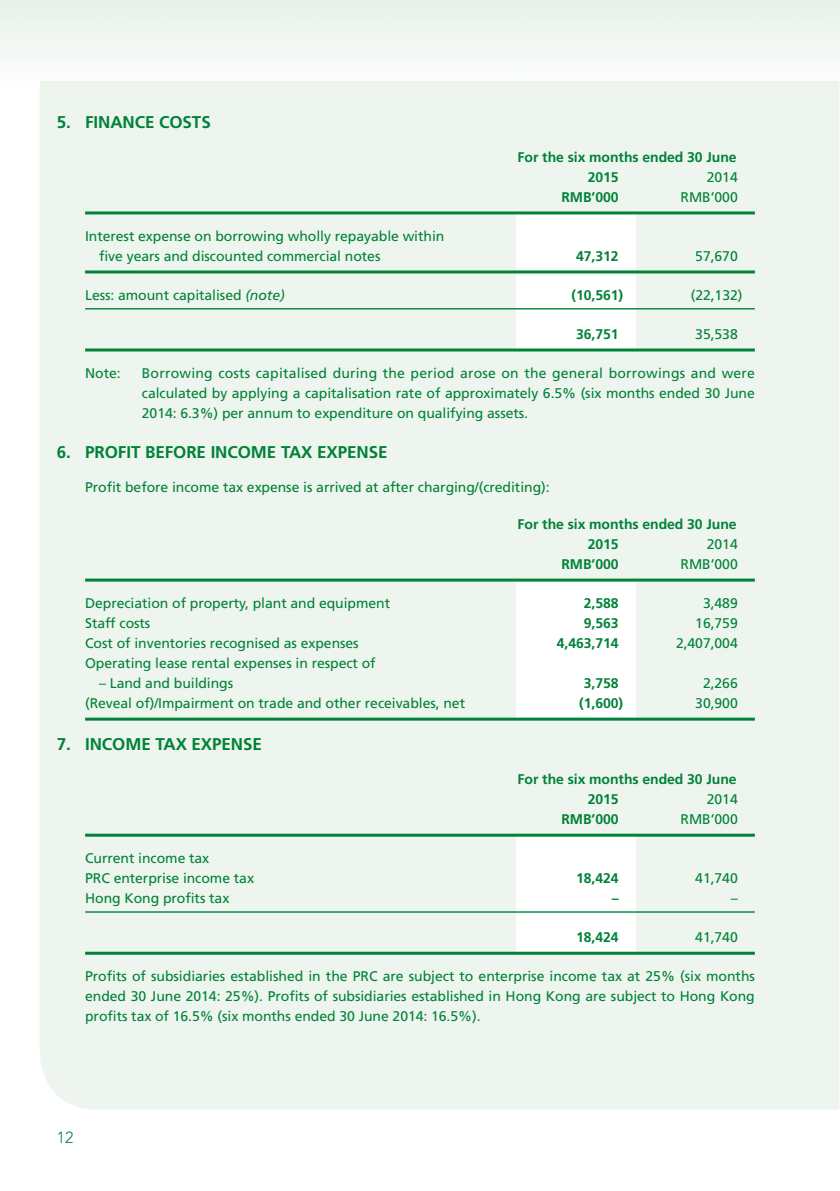
<style>
.page{position:relative;width:840px;height:1191px;background:#fff}
.page>*{position:absolute;margin:0;border:0;box-sizing:border-box;transform-origin:0 0}
.t1{font:700 17px "Frutiger LT Std";letter-spacing:-.005em;color:#008237}
.t2{font:300 16px "Avenir LT Std";color:#008237}
.t3{font:14px/20px "Frutiger LT Std";letter-spacing:-.005em;color:#008237}
.t4{font:700 14px/20px "Frutiger LT Std";letter-spacing:-.005em;color:#008237}
.s1{font-style:italic}
</style>
<div class="page">
<div style="left:40px;top:81px;width:798px;height:1028px;background:#eef5ee"></div>
<div style="left:516px;top:579px;width:119px;height:140px;background:#fff"></div>
<div style="left:516px;top:214px;width:119px;height:136px;background:#fff"></div>
<div style="left:516px;top:835px;width:119px;height:117px;background:#fff"></div>
<hr style="left:85px;top:211px;width:669px;height:3px;background:#008237">
<hr style="left:85px;top:270px;width:669px;height:3px;background:#008237">
<hr style="left:85px;top:308px;width:669px;height:1px;background:#008237">
<hr style="left:85px;top:348px;width:669px;height:3px;background:#008237">
<hr style="left:85px;top:578px;width:669px;height:3px;background:#008237">
<hr style="left:85px;top:717px;width:669px;height:3px;background:#008237">
<hr style="left:85px;top:833px;width:669px;height:3px;background:#008237">
<hr style="left:85px;top:911px;width:669px;height:1px;background:#008237">
<hr style="left:85px;top:951px;width:669px;height:3px;background:#008237">
<p class="t1" style="left:57px;top:112px;width:54px">5. FINAN</p>
<p class="t1" style="left:135px;top:112px;width:77px">CE COSTS</p>
<p class="t3" style="left:99px;top:226px;width:346px;text-indent:-14px">Interest expense on borrowing wholly repayable within five years and discounted commercial notes</p>
<p class="t4" style="left:587px;top:147px;width:150px;text-indent:-70px">For the six months ended 30 June<br>2015</p>
<p class="t3" style="left:706px;top:167px;width:32px">2014</p>
<p class="t4" style="left:561px;top:187px;width:59px">RM B’000</p>
<p class="t3" style="left:680px;top:187px;width:59px">RMB’000</p>
<p class="t4" style="left:576px;top:246px;width:44px">47,312</p>
<p class="t3" style="left:695px;top:246px;width:44px">57,670</p>
<p class="t3" style="left:85px;top:285px;width:201px">Less: amount capitalised <span class="s1">(note)</span></p>
<p class="t4" style="left:571px;top:285px;width:53px">(10,561)</p>
<p class="t3" style="left:690px;top:285px;width:53px">(22,132)</p>
<p class="t4" style="left:576px;top:324px;width:44px">36,751</p>
<p class="t3" style="left:695px;top:324px;width:44px">35,538</p>
<p class="t3" style="left:85px;top:363px;width:37px">Note:</p>
<p class="t3" style="left:142px;top:363px;width:614px;text-align:justify">Borrowing costs capitalised during the period arose on the general borrowings and were calculated by applying a capitalisation rate of approximately 6.5% (six months ended 30 June 2014: 6.3%) per annum to expenditure on qualifying assets.</p>
<p class="t1" style="left:57px;top:442px;width:332px">6. Profit before income tax expense</p>
<p class="t3" style="left:85px;top:477px;width:466px">Profit before income tax expense is arrived at after charging/(crediting):</p>
<p class="t4" style="left:587px;top:514px;width:150px;text-indent:-70px">For the six months ended 30 June<br>2015</p>
<p class="t3" style="left:706px;top:534px;width:32px">2014</p>
<p class="t4" style="left:561px;top:554px;width:59px">RM B’000</p>
<p class="t3" style="left:680px;top:554px;width:59px">RMB’000</p>
<p class="t3" style="left:85px;top:593px;width:306px">Depreciation of property, plant and equipment</p>
<p class="t4" style="left:583px;top:593px;width:36px">2,588</p>
<p class="t3" style="left:702px;top:593px;width:36px">3,489</p>
<p class="t3" style="left:85px;top:613px;width:67px">Staff costs</p>
<p class="t4" style="left:583px;top:613px;width:36px">9,563</p>
<p class="t3" style="left:695px;top:613px;width:44px">16,759</p>
<p class="t3" style="left:85px;top:633px;width:275px">Cost of inventories recognised as expenses</p>
<p class="t4" style="left:556px;top:633px;width:63px">4,463,714</p>
<p class="t3" style="left:675px;top:633px;width:63px">2,407,004</p>
<p class="t3" style="left:85px;top:653px;width:292px">Operating lease rental expenses in respect of</p>
<p class="t3" style="left:99px;top:673px;width:136px">– Land and buildings</p>
<p class="t4" style="left:583px;top:673px;width:36px">3,758</p>
<p class="t3" style="left:702px;top:673px;width:36px">2,266</p>
<p class="t3" style="left:85px;top:693px;width:381px">(Reveal of)/Impairment on trade and other receivables, net</p>
<p class="t4" style="left:579px;top:693px;width:45px">(1,600)</p>
<p class="t3" style="left:695px;top:693px;width:44px">30,900</p>
<p class="t1" style="left:57px;top:734px;width:69px">7. INCOME</p>
<p class="t1" style="left:155px;top:734px;width:68px">TAX EXPEN</p>
<p class="t1" style="left:243px;top:734px;width:18px">SE</p>
<p class="t4" style="left:587px;top:769px;width:150px;text-indent:-70px">For the six months ended 30 June<br>2015</p>
<p class="t3" style="left:706px;top:789px;width:32px">2014</p>
<p class="t3" style="left:85px;top:848px;width:170px">Current income tax<br>PRC enterprise income tax</p>
<p class="t4" style="left:561px;top:809px;width:59px">RM B’000</p>
<p class="t3" style="left:680px;top:809px;width:59px">RMB’000</p>
<p class="t4" style="left:576px;top:868px;width:44px">18,424</p>
<p class="t3" style="left:695px;top:868px;width:44px">41,740</p>
<p class="t3" style="left:85px;top:888px;width:146px">Hong Kong profits tax</p>
<p class="t4" style="left:611px;top:888px;width:8px">–</p>
<p class="t3" style="left:730px;top:888px;width:8px">–</p>
<p class="t4" style="left:576px;top:927px;width:44px">18,424</p>
<p class="t3" style="left:695px;top:927px;width:44px">41,740</p>
<p class="t3" style="left:85px;top:966px;width:671px;text-align:justify">Profits of subsidiaries established in the PRC are subject to enterprise income tax at 25% (six months ended 30 June 2014: 25%). Profits of subsidiaries established in Hong Kong are subject to Hong Kong profits tax of 16.5% (six months ended 30 June 2014: 16.5%).</p>
<p class="t2" style="left:57px;top:1127px;width:18px">12</p>
</div>
